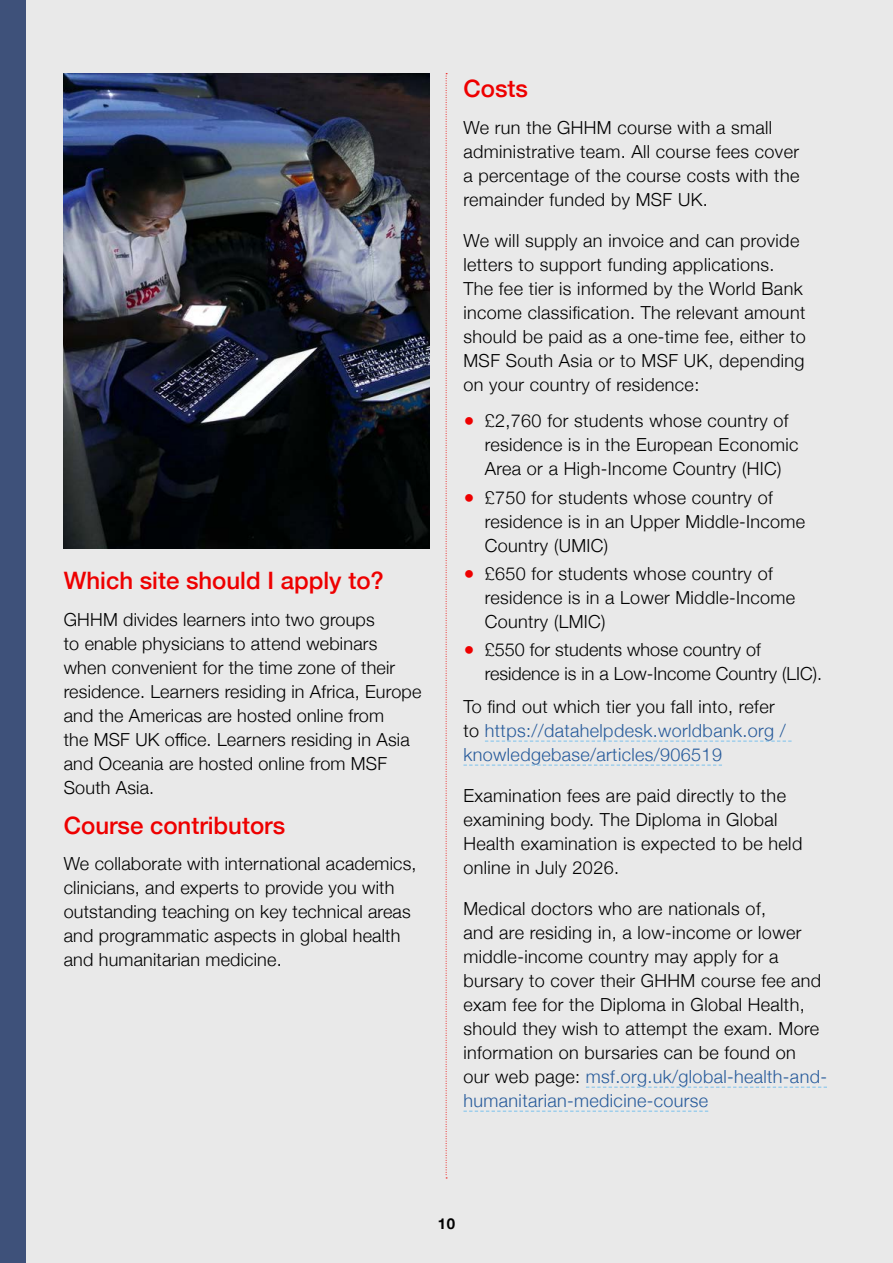
<style>
.page{position:relative;width:893px;height:1263px;background:#e9e9e9}
.page>*{position:absolute;margin:0;border:0;box-sizing:border-box;transform-origin:0 0}
.t1{font:500 24px "Helvetica Neue";color:#e00}
.t2{font:300 18px/24px "Helvetica Neue";letter-spacing:.02em;color:#000}
.t3{font:300 18px/24px "Helvetica Neue";letter-spacing:.02em;color:#275b9b}
.t4{font:300 18px/24px "Helvetica Neue";color:#000}
.t5{font:700 15px "Helvetica Neue";color:#000}
.s1{font-weight:700;color:#e00}
.s2{color:#000}
.s3{color:#275b9b}
</style>
<div class="page">
<svg style="left:485px;top:740px;width:307px;height:2px"></svg>
<svg style="left:463px;top:764px;width:259px;height:2px"></svg>
<svg style="left:586px;top:1086px;width:241px;height:2px"></svg>
<svg style="left:463px;top:1110px;width:245px;height:2px"></svg>
<div style="left:0;top:0;width:26px;height:1263px;background:#3e517a"></div>
<img style="left:64px;top:73px;width:365px;height:476px">
<svg style="left:446px;top:73px;width:1px;height:1105px"></svg>
<h1 class="t1" style="left:64px;top:561px;width:322px">Which site should I apply to?</h1>
<p class="t2" style="left:64px;top:606px;width:359px">GHHM divides learners into two groups<br>to enable physicians to attend webinars when convenient for the time zone of their residence. Learners residing in Africa, Europe and the Americas are hosted online from<br>the MSF UK office. Learners residing in Asia and Oceania are hosted online from MSF South Asia.</p>
<h1 class="t1" style="left:64px;top:806px;width:223px">Course contributors</h1>
<p class="t2" style="left:64px;top:850px;width:354px">We collaborate with international academics, clinicians, and experts to provide you with outstanding teaching on key technical areas and programmatic aspects in global health and humanitarian medicine.</p>
<h1 class="t1" style="left:463px;top:69px;width:66px">Costs</h1>
<p class="t2" style="left:463px;top:114px;width:337px">We run the GHHM course with a small administrative team. All course fees cover a percentage of the course costs with the remainder funded by MSF UK.</p>
<p class="t2" style="left:463px;top:227px;width:344px">We will supply an invoice and can provide letters to support funding applications.<br>The fee tier is informed by the World Bank income classification. The relevant amount should be paid as a one-time fee, either to MSF South Asia or to MSF UK, depending on your country of residence:</p>
<p class="t2" style="left:485px;top:407px;width:315px;text-indent:-21px"><span class="s1">●</span> £2,760 for students whose country of residence is in the European Economic<br>Area or a High-Income Country (HIC)</p>
<p class="t2" style="left:485px;top:484px;width:322px;text-indent:-21px"><span class="s1">●</span> £750 for students whose country of residence is in an Upper Middle-Income<br>Country (UMIC)</p>
<p class="t2" style="left:485px;top:560px;width:312px;text-indent:-21px"><span class="s1">●</span> £650 for students whose country of residence is in a Lower Middle-Income<br>Country (LMIC)</p>
<p class="t4" style="left:485px;top:636px;width:339px;text-indent:-21px"><span class="s1">●</span> £550 for students whose country of residence is in a Low-Income Country (LIC).</p>
<p class="t3" style="left:463px;top:693px;width:324px"><span class="s2">To find out which tier you fall into, refer to</span> https://datahelpdesk.worldbank.org / knowledgebase/articles/906519</p>
<p class="t2" style="left:463px;top:782px;width:340px">Examination fees are paid directly to the examining body. The Diploma in Global Health examination is expected to be held online in July 2026.</p>
<p class="t2" style="left:463px;top:895px;width:365px">Medical doctors who are nationals of,<br>and are residing in, a low-income or lower middle-income country may apply for a bursary to cover their GHHM course fee and exam fee for the Diploma in Global Health, should they wish to attempt the exam. More information on bursaries can be found on<br>our web page: <span class="s3">msf.org.uk/global-health-and&shy;humanitarian-medicine-course</span></p>
<p class="t5" style="left:438px;top:1212px;width:19px">10</p>
</div>
